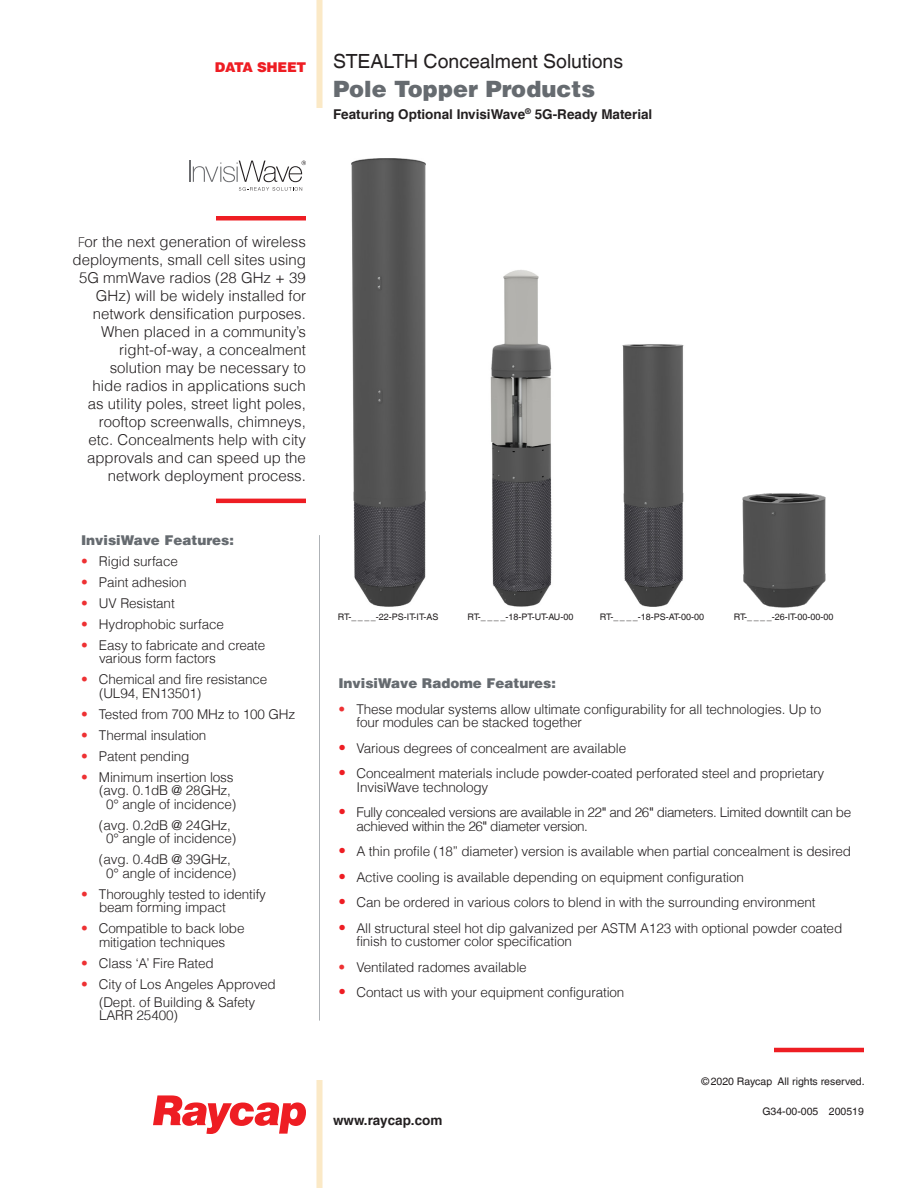
<style>
.page{position:relative;width:918px;height:1188px;background:#fff}
.page>*{position:absolute;margin:0;border:0;box-sizing:border-box;transform-origin:0 0}
.t1{font:900 22.5px "Helvetica Com";color:#666b70}
.t2{font:19.5px "Helvetica LT Com";letter-spacing:-.005em;color:#231f20}
.t3{font:300 15px/18px "Helvetica LT Com";color:#231f20;text-align:right}
.t4{font:300 13.5px/13.5px "Helvetica LT Com";letter-spacing:-.01em;color:#231f20}
.t5{font:300 13.5px/13.5px "Helvetica LT Com";letter-spacing:-.03em;color:#231f20}
.t6{font:700 13.5px "Helvetica LT Com";color:#231f20}
.t7{font:900 13.5px "Helvetica Com";color:#666b70}
.t8{font:900 13.5px "Helvetica Com";letter-spacing:-.02em;color:#ee1d23}
.t9{font:10.5px "Helvetica LT Com";color:#231f20}
.t10{font:9px "Helvetica LT Com";color:#231f20}
.s1{font-family:"Open Sans";font-size:13.5px}
.s2{color:#ee3133}
.s3{font-size:15px;color:#ee1d23}
.s4{font-weight:400}
</style>
<div class="page">
<hr style="left:216px;top:216px;width:90px;height:4px;background:#ee1d23">
<div style="left:316px;top:1080px;width:6px;height:108px;background:#fbe9c6"></div>
<div style="left:316px;top:0;width:6px;height:108px;background:#fbe9c6"></div>
<hr style="left:774px;top:1048px;width:90px;height:4px;background:#ee1d23">
<svg style="left:153px;top:1095px;width:153px;height:39px"></svg>
<hr style="left:216px;top:499px;width:90px;height:4px;background:#ee1d23">
<svg style="left:190px;top:161px;width:116px;height:30px"></svg>
<img style="left:490px;top:270px;width:62px;height:337px">
<img style="left:622px;top:344px;width:62px;height:263px">
<img style="left:351px;top:158px;width:75px;height:449px">
<img style="left:742px;top:493px;width:84px;height:115px">
<hr style="left:319px;top:535px;width:1px;height:486px;background:#aeb2b6">
<p class="t8" style="left:215px;top:58px;width:93px">DATA SHEET</p>
<h2 class="t2" style="left:333px;top:50px;width:292px">STEALTH Concealment Solutions</h2>
<h1 class="t1" style="left:333px;top:74px;width:264px">Pole Topper Products</h1>
<p class="t6" style="left:333px;top:106px;width:321px">Featuring Optional InvisiWave<sup>®</sup> 5G-Ready Material</p>
<p class="t3" style="left:73px;top:233px;width:235px"><span class="s1">F</span>or the next generation of wireless deployments, small cell sites using<br>5G mmWave radios (28 GHz + 39<br>GHz) will be widely installed for network densification purposes.<br>When placed in a community’s right-of-way, a concealment solution may be necessary to<br>hide radios in applications such<br>as utility poles, street light poles, rooftop screenwalls, chimneys, etc. Concealments help with city approvals and can speed up the network deployment process.</p>
<p class="t7" style="left:81px;top:531px;width:155px">InvisiWave Features:</p>
<p class="t4" style="left:81px;top:554px;width:98px"><span class="s2">•</span> Rigid surface</p>
<p class="t4" style="left:81px;top:575px;width:107px"><span class="s2">•</span> Paint adhesion</p>
<p class="t4" style="left:81px;top:596px;width:95px"><span class="s2">•</span> UV Resistant</p>
<p class="t4" style="left:81px;top:617px;width:145px"><span class="s2">•</span> Hydrophobic surface</p>
<p class="t4" style="left:99px;top:638px;width:168px;text-indent:-18px"><span class="s2">•</span> Easy to fabricate and create various form factors</p>
<p class="t4" style="left:99px;top:673px;width:170px;text-indent:-18px"><span class="s2">•</span> Chemical and fire resistance (UL94, EN13501)</p>
<p class="t4" style="left:81px;top:707px;width:216px"><span class="s2">•</span> Tested from 700 MHz to 100 GHz</p>
<p class="t4" style="left:81px;top:728px;width:127px"><span class="s2">•</span> Thermal insulation</p>
<p class="t4" style="left:81px;top:749px;width:110px"><span class="s2">•</span> Patent pending</p>
<p class="t4" style="left:81px;top:770px;width:154px"><span class="s2">•</span> Minimum insertion loss</p>
<p class="t4" style="left:99px;top:784px;width:134px">(avg. 0.1dB @ 28GHz,</p>
<p class="t4" style="left:106px;top:797px;width:132px">0° angle of incidence)</p>
<p class="t4" style="left:99px;top:818px;width:139px;text-align:center">(avg. 0.2dB @ 24GHz,<br>0° angle of incidence)</p>
<p class="t4" style="left:99px;top:853px;width:139px;text-align:center">(avg. 0.4dB @ 39GHz,<br>0° angle of incidence)</p>
<p class="t4" style="left:99px;top:887px;width:169px;text-indent:-18px"><span class="s2">•</span> Thoroughly tested to identify beam forming impact</p>
<p class="t4" style="left:81px;top:922px;width:165px;text-align:center"><span class="s2">•</span> Compatible to back lobe mitigation techniques</p>
<p class="t4" style="left:81px;top:956px;width:134px"><span class="s2">•</span> Class ‘A’ Fire Rated</p>
<p class="t4" style="left:81px;top:975px;width:196px;line-height:18px;text-align:center"><span class="s2">•</span> City of Los Angeles Approved (Dept. of Building &amp; Safety</p>
<p class="t4" style="left:99px;top:1009px;width:80px">LARR 25400)</p>
<p class="t10" style="left:338px;top:611px;width:102px">RT-_ _ _ _-22-PS-IT-IT-AS</p>
<p class="t10" style="left:467px;top:611px;width:108px">RT-_ _ _ _-18-PT-UT-AU-00</p>
<p class="t10" style="left:600px;top:611px;width:106px">RT-_ _ _ _-18-PS-AT-00-00</p>
<p class="t10" style="left:734px;top:611px;width:101px">RT-_ _ _ _-26-IT-00-00-00</p>
<p class="t7" style="left:338px;top:675px;width:219px">InvisiWave Radome Features:</p>
<p class="t4" style="left:356px;top:702px;width:466px;text-indent:-18px"><span class="s2">•</span> These modular systems allow ultimate configurability for all technologies. Up to four modules can be stacked together</p>
<p class="t4" style="left:338px;top:741px;width:289px"><span class="s3">•</span> Various degrees of concealment are available</p>
<p class="t4" style="left:356px;top:767px;width:470px;text-indent:-18px"><span class="s3">•</span> Concealment materials include powder-coated perforated steel and proprietary<br>InvisiWave technology</p>
<p class="t5" style="left:356px;top:806px;width:496px;text-indent:-18px"><span class="s3">•</span> Fully concealed versions are available in 22<span class="s4">"</span> and 26<span class="s4">"</span> diameters. Limited downtilt can be achieved within the 26<span class="s4">"</span> diameter version.</p>
<p class="t4" style="left:338px;top:845px;width:514px"><span class="s3">•</span> A thin profile (18” diameter) version is available when partial concealment is desired</p>
<p class="t4" style="left:338px;top:870px;width:407px"><span class="s3">•</span> Active cooling is available depending on equipment configuration</p>
<p class="t4" style="left:338px;top:896px;width:479px"><span class="s3">•</span> Can be ordered in various colors to blend in with the surrounding environment</p>
<p class="t4" style="left:356px;top:921px;width:487px;text-indent:-18px"><span class="s3">•</span> All structural steel hot dip galvanized per ASTM A123 with optional powder coated finish to customer color specification</p>
<p class="t4" style="left:338px;top:960px;width:190px"><span class="s2">•</span> Ventilated radomes available</p>
<p class="t4" style="left:338px;top:986px;width:288px"><span class="s3">•</span> Contact us with your equipment configuration</p>
<p class="t6" style="left:333px;top:1112px;width:111px">www.raycap.com</p>
<p class="t9" style="left:702px;top:1076px;width:165px">©2020 Raycap All rights reserved.</p>
<p class="t9" style="left:762px;top:1106px;width:103px">G34-00-005 200519</p>
</div>
